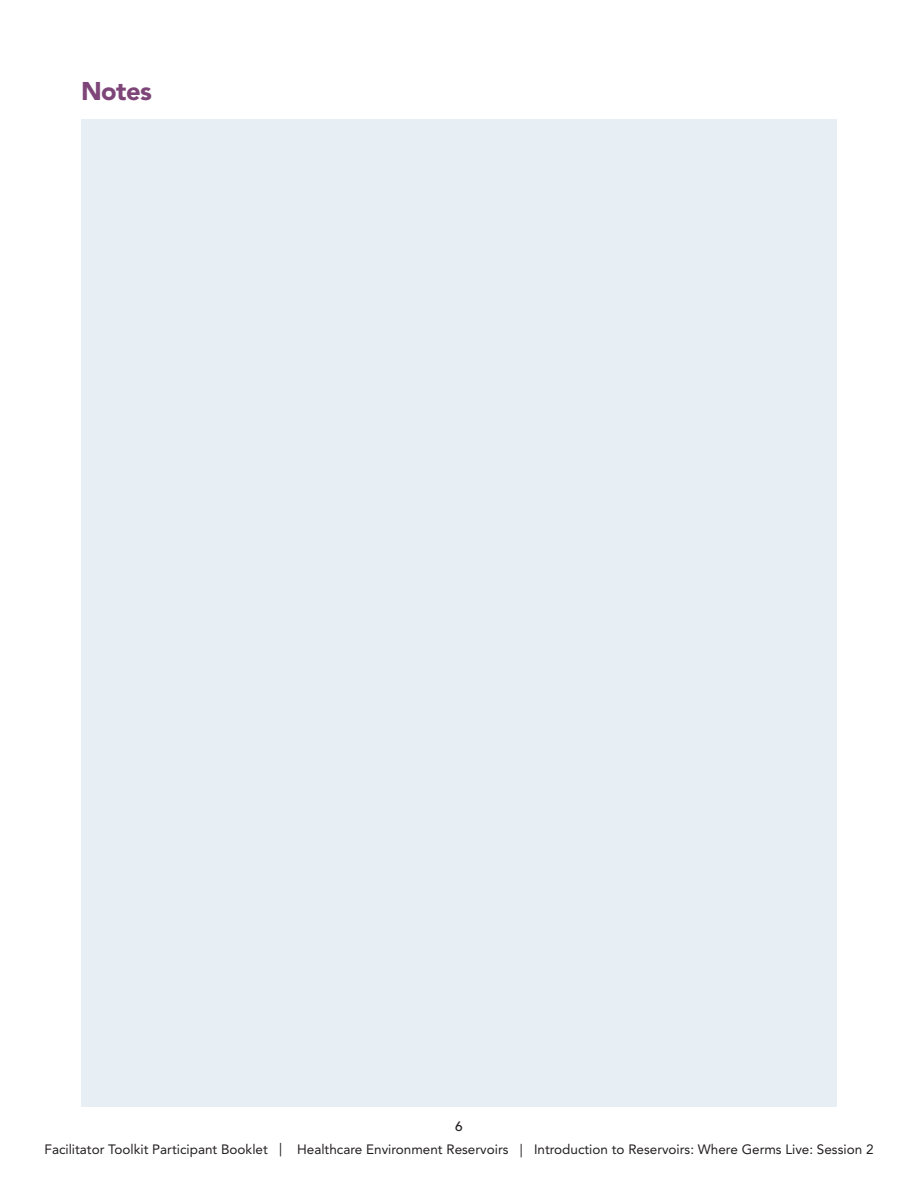
<style>
.page{position:relative;width:918px;height:1188px;background:#fff}
.page>*{position:absolute;margin:0;border:0;box-sizing:border-box;transform-origin:0 0}
.t1{font:900 25.5px "Avenir LT Std";letter-spacing:-.02em;color:#7d4578}
.t2{font:13.5px "Avenir LT Std";color:#231f20}
.t3{font:500 13.5px "Avenir LT Std";color:#231f20}
</style>
<div class="page">
<div style="left:81px;top:119px;width:756px;height:988px;background:#e7eff5"></div>
<h2 class="t1" style="left:81px;top:76px;width:73px">Notes</h2>
<p class="t3" style="left:455px;top:1119px;width:9px">6</p>
<p class="t2" style="left:45px;top:1142px;width:831px">Facilitator Toolkit Participant Booklet | Healthcare Environment Reservoirs | Introduction to Reservoirs: Where Germs Live: Session 2</p>
</div>
